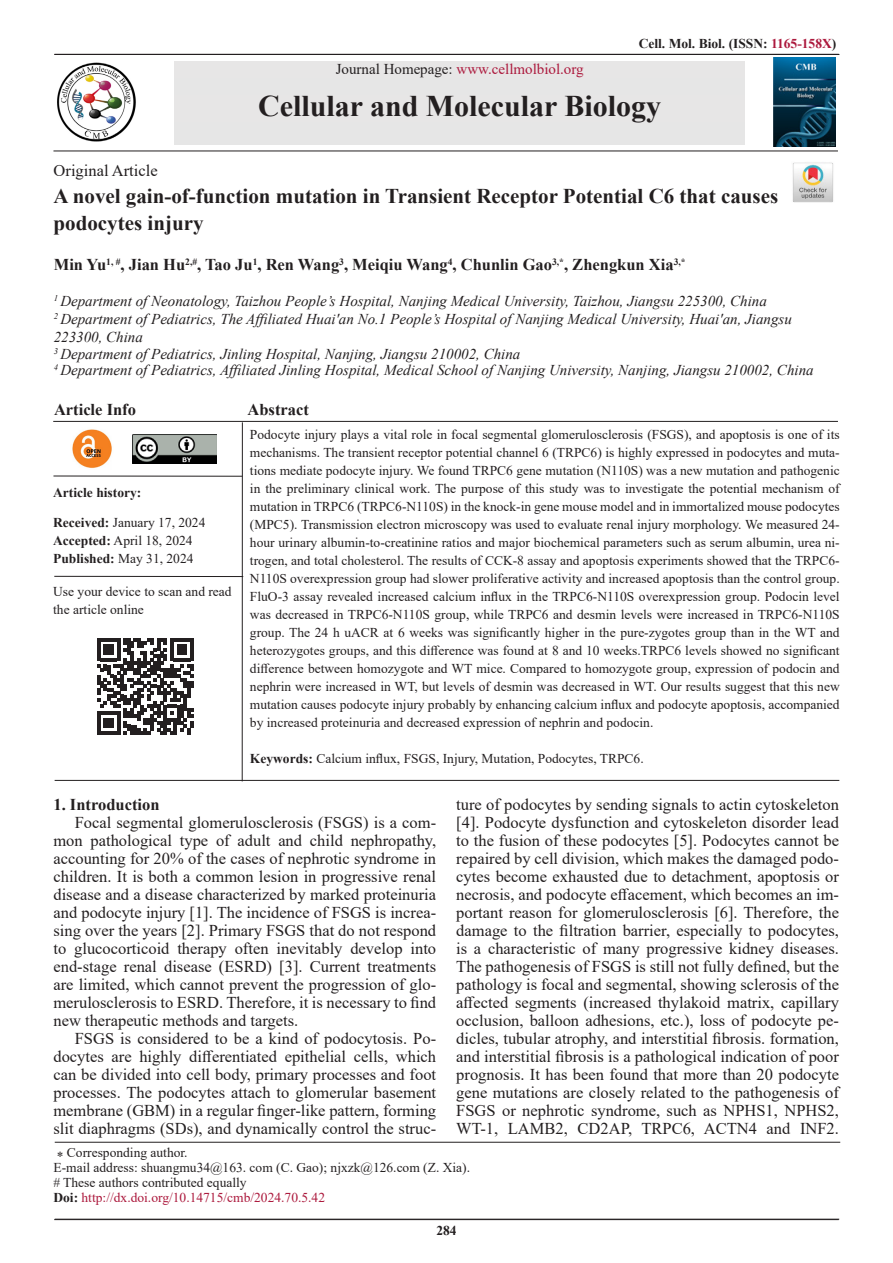
<style>
.page{position:relative;width:893px;height:1263px;background:#fff}
.page>*{position:absolute;margin:0;border:0;box-sizing:border-box;transform-origin:0 0}
.t1{font:700 30px "Times New Roman";color:#231f20}
.t2{font:700 21px/27px "Times New Roman";color:#231f20}
.t3{font:16.5px/18px "Times New Roman";color:#231f20;text-align:justify}
.t4{font:700 16.5px "Times New Roman";color:#231f20}
.t5{font:italic 15px/18px "Times New Roman";color:#231f20}
.t6{font:15px "Times New Roman";color:#ac193d}
.t7{font:13.5px/18px "Times New Roman";color:#231f20;text-align:justify}
.t8{font:700 13.5px "Times New Roman";color:#231f20}
.t9{font:13.5px "Times New Roman";color:#ac193d}
.s1{color:#ac193d}
.s2{color:#231f20}
.s3{font-weight:700}
.s4{font-weight:400}
.s5{font-weight:700;color:#231f20}
</style>
<div class="page">
<hr style="left:54px;top:1219px;width:785px;height:1px;background:#231f20">
<hr style="left:54px;top:54px;width:785px;height:1px;background:#231f20">
<hr style="left:53px;top:151px;width:785px;height:1px;background:#231f20">
<img style="left:773px;top:58px;width:62px;height:88px">
<div style="left:174px;top:62px;width:571px;height:83px;background:#e6e6e6"></div>
<img style="left:792px;top:162px;width:41px;height:41px">
<hr style="left:55px;top:1142px;width:785px;height:1px;background:#231f20">
<hr style="left:53px;top:421px;width:785px;height:1px;background:#231f20">
<hr style="left:54px;top:576px;width:189px;height:1px;background:#231f20">
<hr style="left:242px;top:422px;width:1px;height:359px;background:#231f20">
<hr style="left:55px;top:780px;width:784px;height:1px;background:#231f20">
<svg style="left:97px;top:638px;width:96px;height:97px"></svg>
<hr style="left:53px;top:476px;width:189px;height:1px;background:#231f20">
<img style="left:72px;top:429px;width:40px;height:40px">
<img style="left:57px;top:62px;width:79px;height:80px">
<img style="left:132px;top:434px;width:85px;height:29px">
<p class="t8" style="left:639px;top:34px;width:199px">Cell. Mol. Biol. (ISSN: <span class="s1">1165-158X</span>)</p>
<p class="t6" style="left:336px;top:59px;width:249px"><span class="s2">Journal Homepage:</span> www.cellmolbiol.org</p>
<p class="t1" style="left:258px;top:84px;width:405px">Cellular and Molecular Biology</p>
<p class="t3" style="left:54px;top:161px;width:106px">Original Article</p>
<p class="t2" style="left:54px;top:182px;width:726px">A novel gain-of-function mutation in Transient Receptor Potential C6 that causes podocytes injury</p>
<p class="t4" style="left:54px;top:253px;width:633px">Min Yu<sup>1,</sup> <sup>#</sup>, Jian Hu<sup>2,#</sup>, Tao Ju<sup>1</sup>, Ren Wang<sup>3</sup>, Meiqiu Wang<sup>4</sup>, Chunlin Gao<sup>3,*</sup>, Zhengkun Xia<sup>3,*</sup></p>
<p class="t5" style="left:54px;top:292px;width:715px"><sup>1</sup> Department of Neonatology, Taizhou People’s Hospital, Nanjing Medical University, Taizhou, Jiangsu 225300, China</p>
<p class="t5" style="left:54px;top:310px;width:740px"><sup>2</sup> Department of Pediatrics, The Affiliated Huai'an No.1 People’s Hospital of Nanjing Medical University, Huai'an, Jiangsu<br>223300, China</p>
<p class="t5" style="left:54px;top:344px;width:468px"><sup>3</sup> Department of Pediatrics, Jinling Hospital, Nanjing, Jiangsu 210002, China</p>
<p class="t5" style="left:54px;top:361px;width:761px"><sup>4</sup> Department of Pediatrics, Affiliated Jinling Hospital, Medical School of Nanjing University, Nanjing, Jiangsu 210002, China</p>
<p class="t4" style="left:54px;top:398px;width:84px">Article Info</p>
<p class="t4" style="left:248px;top:398px;width:63px">Abstract</p>
<p class="t8" style="left:53px;top:483px;width:90px">Article history:</p>
<p class="t7" style="left:53px;top:513px;width:154px"><span class="s3">Received:</span> January 17, 2024</p>
<p class="t7" style="left:53px;top:531px;width:141px"><span class="s3">Accepted:</span> April 18, 2024</p>
<p class="t8" style="left:53px;top:549px;width:142px">Published: <span class="s4">May 31, 2024</span></p>
<p class="t7" style="left:53px;top:582px;width:180px">Use your device to scan and read the article online</p>
<p class="t7" style="left:250px;top:425px;width:591px">Podocyte injury plays a vital role in focal segmental glomerulosclerosis (FSGS), and apoptosis is one of its mechanisms. The transient receptor potential channel 6 (TRPC6) is highly expressed in podocytes and muta&shy;tions mediate podocyte injury. We found TRPC6 gene mutation (N110S) was a new mutation and pathogenic in the preliminary clinical work. The purpose of this study was to investigate the potential mechanism of mutation in TRPC6 (TRPC6-N110S) in the knock-in gene mouse model and in immortalized mouse podocytes (MPC5). Transmission electron microscopy was used to evaluate renal injury morphology. We measured 24- hour urinary albumin-to-creatinine ratios and major biochemical parameters such as serum albumin, urea ni&shy;trogen, and total cholesterol. The results of CCK-8 assay and apoptosis experiments showed that the TRPC6- N110S overexpression group had slower proliferative activity and increased apoptosis than the control group.<br>FluO-3 assay revealed increased calcium influx in the TRPC6-N110S overexpression group. Podocin level was decreased in TRPC6-N110S group, while TRPC6 and desmin levels were increased in TRPC6-N110S group. The 24 h uACR at 6 weeks was significantly higher in the pure-zygotes group than in the WT and heterozygotes groups, and this difference was found at 8 and 10 weeks.TRPC6 levels showed no significant difference between homozygote and WT mice. Compared to homozygote group, expression of podocin and nephrin were increased in WT, but levels of desmin was decreased in WT. Our results suggest that this new mutation causes podocyte injury probably by enhancing calcium influx and podocyte apoptosis, accompanied by increased proteinuria and decreased expression of nephrin and podocin.</p>
<p class="t7" style="left:250px;top:749px;width:395px"><span class="s3">Keywords:</span> Calcium influx, FSGS, Injury, Mutation, Podocytes, TRPC6.</p>
<p class="t4" style="left:53px;top:793px;width:108px">1. Introduction</p>
<p class="t3" style="left:53px;top:813px;width:384px;text-indent:21px">Focal segmental glomerulosclerosis (FSGS) is a com&shy;mon pathological type of adult and child nephropathy, accounting for 20% of the cases of nephrotic syndrome in children. It is both a common lesion in progressive renal disease and a disease characterized by marked proteinuria and podocyte injury [1]. The incidence of FSGS is increa&shy;sing over the years [2]. Primary FSGS that do not respond to glucocorticoid therapy often inevitably develop into end-stage renal disease (ESRD) [3]. Current treatments are limited, which cannot prevent the progression of glo&shy;merulosclerosis to ESRD. Therefore, it is necessary to find new therapeutic methods and targets.</p>
<p class="t3" style="left:53px;top:1029px;width:384px;text-indent:21px">FSGS is considered to be a kind of podocytosis. Po&shy;docytes are highly differentiated epithelial cells, which can be divided into cell body, primary processes and foot processes. The podocytes attach to glomerular basement membrane (GBM) in a regular finger-like pattern, forming slit diaphragms (SDs), and dynamically control the struc-</p>
<p class="t3" style="left:456px;top:795px;width:384px">ture of podocytes by sending signals to actin cytoskeleton [4]. Podocyte dysfunction and cytoskeleton disorder lead to the fusion of these podocytes [5]. Podocytes cannot be repaired by cell division, which makes the damaged podo&shy;cytes become exhausted due to detachment, apoptosis or necrosis, and podocyte effacement, which becomes an im&shy;portant reason for glomerulosclerosis [6]. Therefore, the damage to the filtration barrier, especially to podocytes, is a characteristic of many progressive kidney diseases.<br>The pathogenesis of FSGS is still not fully defined, but the pathology is focal and segmental, showing sclerosis of the affected segments (increased thylakoid matrix, capillary occlusion, balloon adhesions, etc.), loss of podocyte pe&shy;dicles, tubular atrophy, and interstitial fibrosis. formation, and interstitial fibrosis is a pathological indication of poor prognosis. It has been found that more than 20 podocyte gene mutations are closely related to the pathogenesis of FSGS or nephrotic syndrome, such as NPHS1, NPHS2, WT-1, LAMB2, CD2AP, TRPC6, ACTN4 and INF2.</p>
<p class="t7" style="left:57px;top:1143px;width:132px">⁎ Corresponding author.</p>
<p class="t7" style="left:53px;top:1158px;width:418px">E-mail address: shuangmu34@163. com (C. Gao); njxzk@126.com (Z. Xia).</p>
<p class="t7" style="left:53px;top:1173px;width:195px"># These authors contributed equally</p>
<p class="t9" style="left:53px;top:1187px;width:273px"><span class="s5">Doi:</span> http://dx.doi.org/10.14715/cmb/2024.70.5.42</p>
<p class="t8" style="left:436px;top:1220px;width:22px">284</p>
</div>
